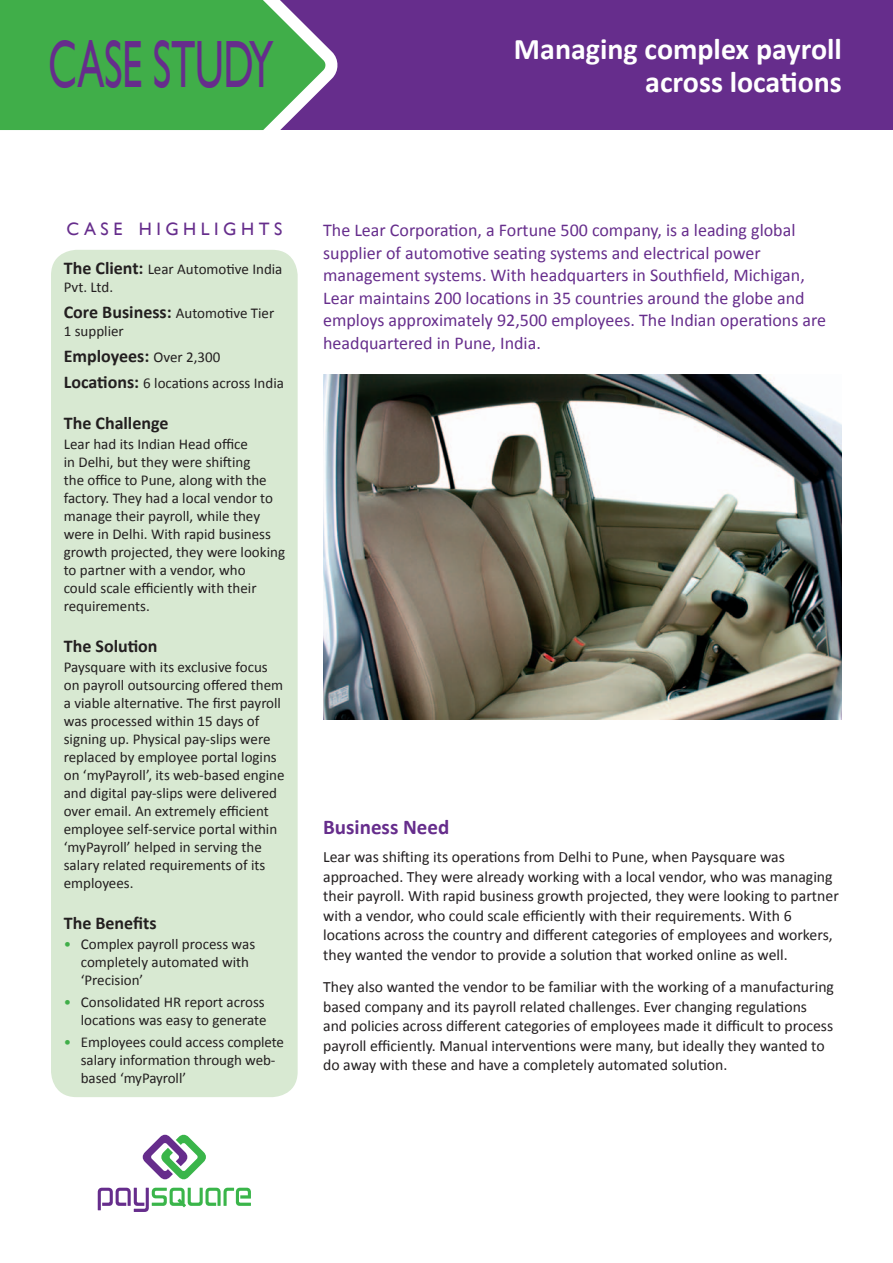
<style>
.page{position:relative;width:893px;height:1263px;background:#fff}
.page>*{position:absolute;margin:0;border:0;box-sizing:border-box;transform-origin:0 0}
.t1{font:66.75px "Gill Sans";letter-spacing:-.01em;color:#662d8c;scale:.61 1}
.t2{font:700 30px "Calibri";color:#fff}
.t3{font:700 21px "Calibri";color:#662d8c}
.t4{font:18px/22.5px "Calibri";color:#662d8c}
.t5{font:700 18px "Calibri";color:#231f20}
.t6{font:18px "Gill Sans";letter-spacing:.25em;color:#662d8c}
.t7{font:15.75px/19.5px "Calibri";color:#231f20}
.t8{font:15px/18px "Calibri";color:#231f20}
.s1{font-weight:700;font-size:18px}
.s2{font-weight:400;font-size:15px}
.s3{color:#40ae49}
</style>
<div class="page">
<div style="left:0;top:0;width:893px;height:130px;background:#662d8c"></div>
<svg style="left:0;top:0;width:338px;height:130px;background:#4ca856"></svg>
<svg style="left:142px;top:1134px;width:64px;height:46px"></svg>
<svg style="left:98px;top:1188px;width:153px;height:24px"></svg>
<div style="left:51px;top:250px;width:247px;height:847px;background:#d8e9d2;border-radius:26px"></div>
<img style="left:323px;top:375px;width:519px;height:345px">
<h1 class="t1" style="left:48px;top:25px;width:371px">CASE STUDY</h1>
<h2 class="t2" style="left:514px;top:30px;width:330px">Managing complex payroll</h2>
<h2 class="t2" style="left:645px;top:63px;width:198px">across locations</h2>
<p class="t6" style="left:66px;top:218px;width:217px">CASE HIGHLIGHTS</p>
<p class="t8" style="left:64px;top:260px;width:220px"><span class="s1">The Client:</span> Lear Automotive India<br>Pvt. Ltd.</p>
<p class="t8" style="left:64px;top:304px;width:212px"><span class="s1">Core Business:</span> Automotive Tier<br>1 supplier</p>
<p class="t5" style="left:64px;top:345px;width:158px">Employees: <span class="s2">Over 2,300</span></p>
<p class="t8" style="left:64px;top:373px;width:222px"><span class="s1">Locations:</span> 6 locations across India</p>
<p class="t5" style="left:64px;top:412px;width:106px">The Challenge</p>
<p class="t8" style="left:64px;top:434px;width:223px">Lear had its Indian Head office<br>in Delhi, but they were shifting<br>the office to Pune, along with the factory. They had a local vendor to manage their payroll, while they were in Delhi. With rapid business growth projected, they were looking to partner with a vendor, who<br>could scale efficiently with their requirements.</p>
<p class="t5" style="left:64px;top:634px;width:95px">The Solution</p>
<p class="t8" style="left:64px;top:657px;width:222px">Paysquare with its exclusive focus on payroll outsourcing offered them a viable alternative. The first payroll was processed within 15 days of signing up. Physical pay-slips were replaced by employee portal logins on ‘myPayroll’, its web-based engine and digital pay-slips were delivered over email. An extremely efficient employee self-service portal within ‘myPayroll’ helped in serving the salary related requirements of its employees.</p>
<p class="t5" style="left:64px;top:911px;width:94px">The Benefits</p>
<p class="t8" style="left:81px;top:934px;width:176px;text-indent:-17px"><span class="s3">•</span> Complex payroll process was completely automated with ‘Precision’</p>
<p class="t8" style="left:64px;top:992px;width:204px;text-align:right"><span class="s3">•</span> Consolidated HR report across locations was easy to generate</p>
<p class="t8" style="left:81px;top:1032px;width:205px;text-indent:-17px"><span class="s3">•</span> Employees could access complete salary information through web&shy;based ‘myPayroll’</p>
<p class="t4" style="left:323px;top:218px;width:504px">The Lear Corporation, a Fortune 500 company, is a leading global supplier of automotive seating systems and electrical power management systems. With headquarters in Southfield, Michigan, Lear maintains 200 locations in 35 countries around the globe and employs approximately 92,500 employees. The Indian operations are headquartered in Pune, India.</p>
<h3 class="t3" style="left:323px;top:814px;width:128px">Business Need</h3>
<p class="t7" style="left:323px;top:847px;width:517px">Lear was shifting its operations from Delhi to Pune, when Paysquare was approached. They were already working with a local vendor, who was managing their payroll. With rapid business growth projected, they were looking to partner with a vendor, who could scale efficiently with their requirements. With 6 locations across the country and different categories of employees and workers, they wanted the vendor to provide a solution that worked online as well.</p>
<p class="t7" style="left:323px;top:976px;width:512px">They also wanted the vendor to be familiar with the working of a manufacturing based company and its payroll related challenges. Ever changing regulations and policies across different categories of employees made it difficult to process payroll efficiently. Manual interventions were many, but ideally they wanted to do away with these and have a completely automated solution.</p>
</div>
